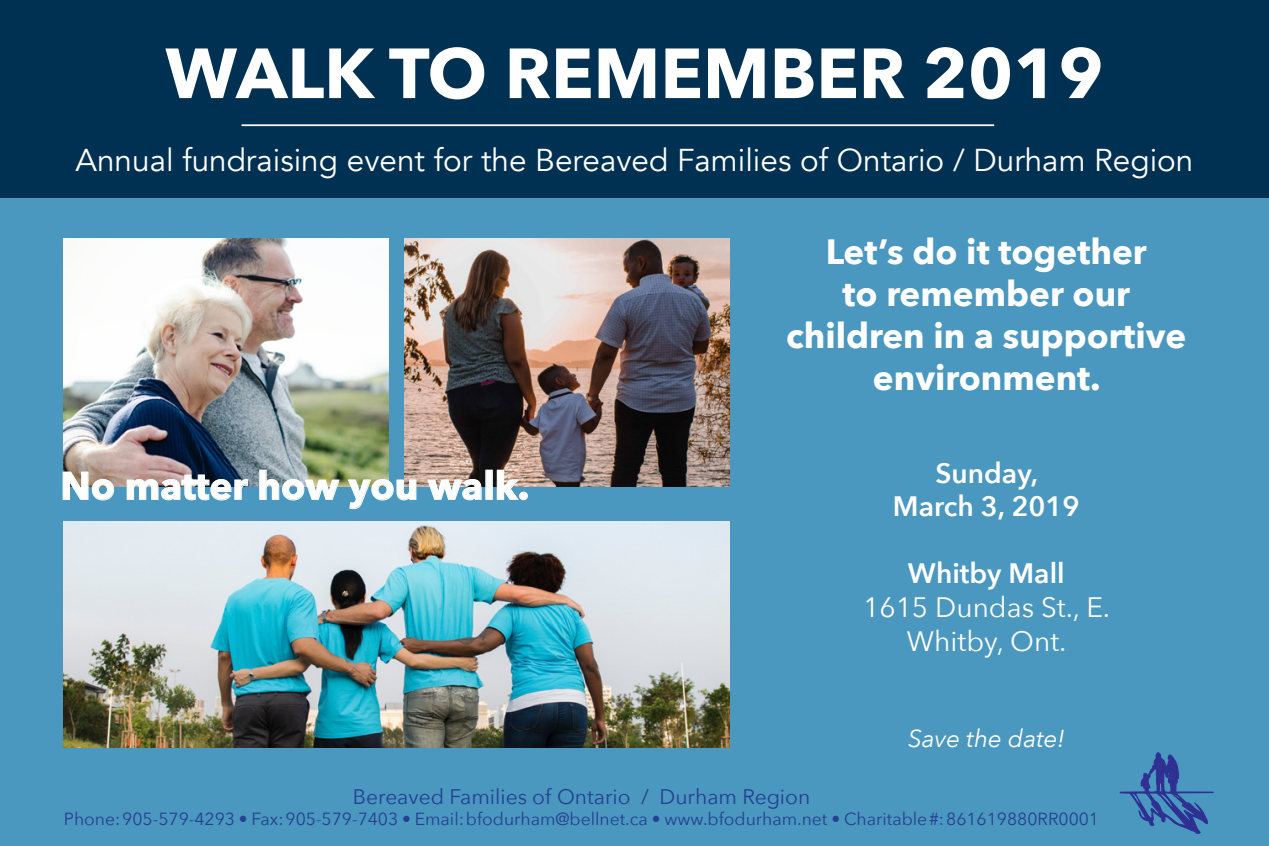
<style>
.page{position:relative;width:1269px;height:846px;background:#fff}
.page>*{position:absolute;margin:0;border:0;box-sizing:border-box;transform-origin:0 0}
.t1{font:700 70px "Avenir Next";color:#fff}
.t2{font:700 38.5px "Avenir Next";color:#fff}
.t3{font:700 35px/42px "Avenir Next";color:#fff;text-align:center}
.t4{font:31.5px "Avenir";color:#fff}
.t5{font:600 28px "Avenir Next";color:#fff}
.t6{font:28px "Avenir Next";color:#fff}
.t7{font:italic 24.5px "Avenir Next";color:#fff}
.t8{font:21px "Avenir Next";color:#25408f}
.t9{font:17.5px "Avenir Next";color:#25408f}
</style>
<div class="page">
<div style="left:0;top:0;width:1269px;height:199px;background:#003153"></div>
<div style="left:0;top:199px;width:1269px;height:646px;background:#4a97c0"></div>
<svg style="left:1120px;top:752px;width:93px;height:81px"></svg>
<img style="left:64px;top:238px;width:324px;height:248px">
<img style="left:64px;top:521px;width:665px;height:225px">
<img style="left:404px;top:238px;width:325px;height:248px">
<hr style="left:242px;top:124px;width:752px;height:2px;background:#fff">
<svg style="left:62px;top:471px;width:52px;height:29px"></svg>
<svg style="left:126px;top:474px;width:122px;height:26px"></svg>
<svg style="left:259px;top:469px;width:81px;height:31px"></svg>
<svg style="left:348px;top:478px;width:69px;height:31px"></svg>
<svg style="left:427px;top:478px;width:55px;height:22px"></svg>
<svg style="left:496px;top:469px;width:32px;height:31px"></svg>
<p class="t1" style="left:165px;top:13px;width:940px">WALK TO REMEMBER 2019</p>
<p class="t4" style="left:76px;top:141px;width:1119px">Annual fundraising event for the Bereaved Families of Ontario / Durham Region</p>
<p class="t2" style="left:60px;top:452px;width:470px">No matter how you walk.</p>
<p class="t3" style="left:826px;top:230px;width:322px">Let’s do it together</p>
<p class="t3" style="left:842px;top:272px;width:289px">to remember our</p>
<p class="t3" style="left:786px;top:314px;width:402px">children in a supportive environment.</p>
<p class="t5" style="left:935px;top:448px;width:104px">Sunday,</p>
<p class="t5" style="left:893px;top:482px;width:188px">March 3, 2019</p>
<p class="t5" style="left:908px;top:549px;width:158px">Whitby Mall</p>
<p class="t6" style="left:863px;top:583px;width:248px">1615 Dundas St., E.</p>
<p class="t6" style="left:907px;top:617px;width:161px">Whitby, Ont.</p>
<p class="t7" style="left:908px;top:717px;width:158px">Save the date!</p>
<p class="t8" style="left:353px;top:778px;width:459px">Bereaved Families of Ontario / Durham Region</p>
<p class="t9" style="left:64px;top:803px;width:1037px">Phone: 905-579-4293 • Fax: 905-579-7403 • Email: bfodurham@bellnet.ca • www.bfodurham.net • Charitable #: 861619880RR0001</p>
</div>
